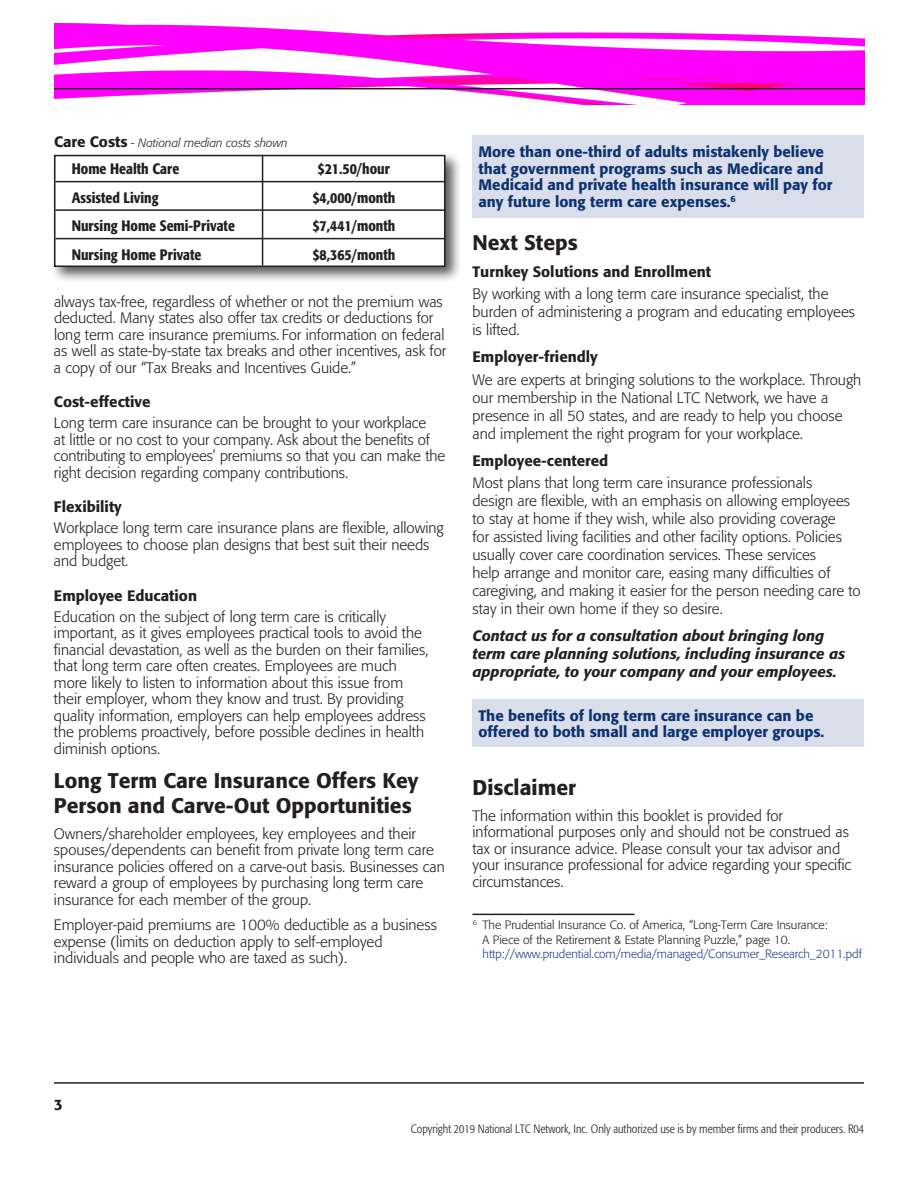
<style>
.page{position:relative;width:918px;height:1188px;background:#fff}
.page>*{position:absolute;margin:0;border:0;box-sizing:border-box;transform-origin:0 0}
.t1{font:500 21px/25.2px "Formata";color:#231f20}
.t2{font:300 15px/16.5px "Formata";color:#231f20}
.t3{font:500 15px/16.5px "Formata";color:#0b3270}
.t4{font:italic 500 15px/18px "Formata";color:#231f20}
.t5{font:500 condensed 15px "Formata";color:#231f20}
.t6{font:500 15px "Formata";color:#231f20}
.t7{font:300 12px/14.4px "Formata";color:#231f20}
.t8{font:300 condensed 12px "Formata";color:#231f20}
.t9{font:300 12px "Formata";letter-spacing:-.005em;color:#253f8e}
.t10{font:italic 300 12px "Formata";color:#231f20}
.s1{font-weight:500;font-style:normal;font-size:15px}
</style>
<div class="page">
<img style="left:54px;top:24px;width:811px;height:81px">
<hr style="left:54px;top:88px;width:811px;height:1px;background:#231f20">
<hr style="left:54px;top:1082px;width:810px;height:2px;background:#231f20">
<div style="left:51px;top:151px;width:411px;height:132px;background:#231f20;opacity:.75"></div>
<div style="left:55px;top:156px;width:390px;height:110px;background:#fff"></div>
<hr style="left:56px;top:181px;width:388px;height:1px;background:#231f20">
<hr style="left:56px;top:209px;width:388px;height:2px;background:#231f20">
<hr style="left:56px;top:238px;width:388px;height:1px;background:#231f20">
<div style="left:54px;top:155px;width:392px;height:112px;border:2px solid #231f20"></div>
<hr style="left:262px;top:155px;width:1px;height:110px;background:#231f20">
<hr style="left:473px;top:914px;width:162px;height:1px;background:#231f20">
<div style="left:473px;top:699px;width:391px;height:48px;background:#daddea"></div>
<div style="left:473px;top:135px;width:391px;height:82px;background:#daddea"></div>
<p class="t10" style="left:54px;top:136px;width:235px"><span class="s1">Care Costs</span> - National median costs shown</p>
<p class="t3" style="left:478px;top:145px;width:356px">More than one-third of adults mistakenly believe that government programs such as Medicare and Medicaid and private health insurance will pay for any future long term care expenses.<sup>6</sup></p>
<p class="t5" style="left:72px;top:163px;width:109px">Home Health Care</p>
<p class="t5" style="left:318px;top:163px;width:74px">$21.50/hour</p>
<p class="t5" style="left:72px;top:191px;width:88px">Assisted Living</p>
<p class="t5" style="left:313px;top:191px;width:84px">$4,000/month</p>
<p class="t5" style="left:72px;top:220px;width:165px">Nursing Home Semi-Private</p>
<p class="t5" style="left:313px;top:220px;width:84px">$7,441/month</p>
<p class="t5" style="left:72px;top:248px;width:131px">Nursing Home Private</p>
<p class="t5" style="left:313px;top:248px;width:84px">$8,365/month</p>
<p class="t2" style="left:54px;top:295px;width:394px">always tax-free, regardless of whether or not the premium was deducted. Many states also offer tax credits or deductions for long term care insurance premiums. For information on federal as well as state-by-state tax breaks and other incentives, ask for a copy of our “Tax Breaks and Incentives Guide.”</p>
<p class="t6" style="left:54px;top:395px;width:98px">Cost-effective</p>
<p class="t2" style="left:54px;top:416px;width:393px">Long term care insurance can be brought to your workplace<br>at little or no cost to your company. Ask about the benefits of contributing to employees’ premiums so that you can make the right decision regarding company contributions.</p>
<p class="t6" style="left:54px;top:500px;width:69px">Flexibility</p>
<p class="t2" style="left:54px;top:521px;width:391px">Workplace long term care insurance plans are flexible, allowing employees to choose plan designs that best suit their needs and budget.</p>
<p class="t6" style="left:54px;top:589px;width:145px">Employee Education</p>
<p class="t2" style="left:54px;top:610px;width:376px">Education on the subject of long term care is critically important, as it gives employees practical tools to avoid the financial devastation, as well as the burden on their families, that long term care often creates. Employees are much more likely to listen to information about this issue from their employer, whom they know and trust. By providing quality information, employers can help employees address the problems proactively, before possible declines in health diminish options.</p>
<h1 class="t1" style="left:54px;top:770px;width:366px">Long Term Care Insurance Offers Key<br>Person and Carve-Out Opportunities</h1>
<p class="t2" style="left:54px;top:827px;width:392px">Owners/shareholder employees, key employees and their spouses/dependents can benefit from private long term care insurance policies offered on a carve-out basis. Businesses can reward a group of employees by purchasing long term care insurance for each member of the group.</p>
<p class="t2" style="left:54px;top:918px;width:384px">Employer-paid premiums are 100% deductible as a business expense (limits on deduction apply to self-employed individuals and people who are taxed as such).</p>
<p class="t7" style="left:483px;top:919px;width:347px;text-indent:-10px"><sup>6</sup> The Prudential Insurance Co. of America, “Long-Term Care Insurance:<br>A Piece of the Retirement &amp; Estate Planning Puzzle,” page 10.</p>
<h1 class="t1" style="left:473px;top:232px;width:107px">Next Steps</h1>
<p class="t6" style="left:473px;top:265px;width:240px">Turnkey Solutions and Enrollment</p>
<p class="t2" style="left:473px;top:286px;width:384px;line-height:18px">By working with a long term care insurance specialist, the burden of administering a program and educating employees is lifted.</p>
<p class="t6" style="left:473px;top:350px;width:127px">Employer-friendly</p>
<p class="t2" style="left:473px;top:372px;width:390px;line-height:18px">We are experts at bringing solutions to the workplace. Through our membership in the National LTC Network, we have a presence in all 50 states, and are ready to help you choose and implement the right program for your workplace.</p>
<p class="t6" style="left:473px;top:454px;width:137px">Employee-centered</p>
<p class="t2" style="left:473px;top:475px;width:390px;line-height:18px">Most plans that long term care insurance professionals<br>design are flexible, with an emphasis on allowing employees to stay at home if they wish, while also providing coverage<br>for assisted living facilities and other facility options. Policies usually cover care coordination services. These services<br>help arrange and monitor care, easing many difficulties of caregiving, and making it easier for the person needing care to stay in their own home if they so desire.</p>
<p class="t4" style="left:473px;top:628px;width:374px">Contact us for a consultation about bringing long term care planning solutions, including insurance as appropriate, to your company and your employees.</p>
<p class="t3" style="left:478px;top:708px;width:347px">The benefits of long term care insurance can be offered to both small and large employer groups.</p>
<h1 class="t1" style="left:473px;top:777px;width:105px">Disclaimer</h1>
<p class="t2" style="left:473px;top:808px;width:380px">The information within this booklet is provided for informational purposes only and should not be construed as tax or insurance advice. Please consult your tax advisor and your insurance professional for advice regarding your specific circumstances.</p>
<p class="t9" style="left:483px;top:949px;width:381px">http://www.prudential.com/media/managed/Consumer_Research_2011.pdf</p>
<p class="t6" style="left:54px;top:1098px;width:10px">3</p>
<p class="t8" style="left:411px;top:1124px;width:455px">Copyright 2019 National LTC Network, Inc. Only authorized use is by member firms and their producers. R04</p>
</div>
